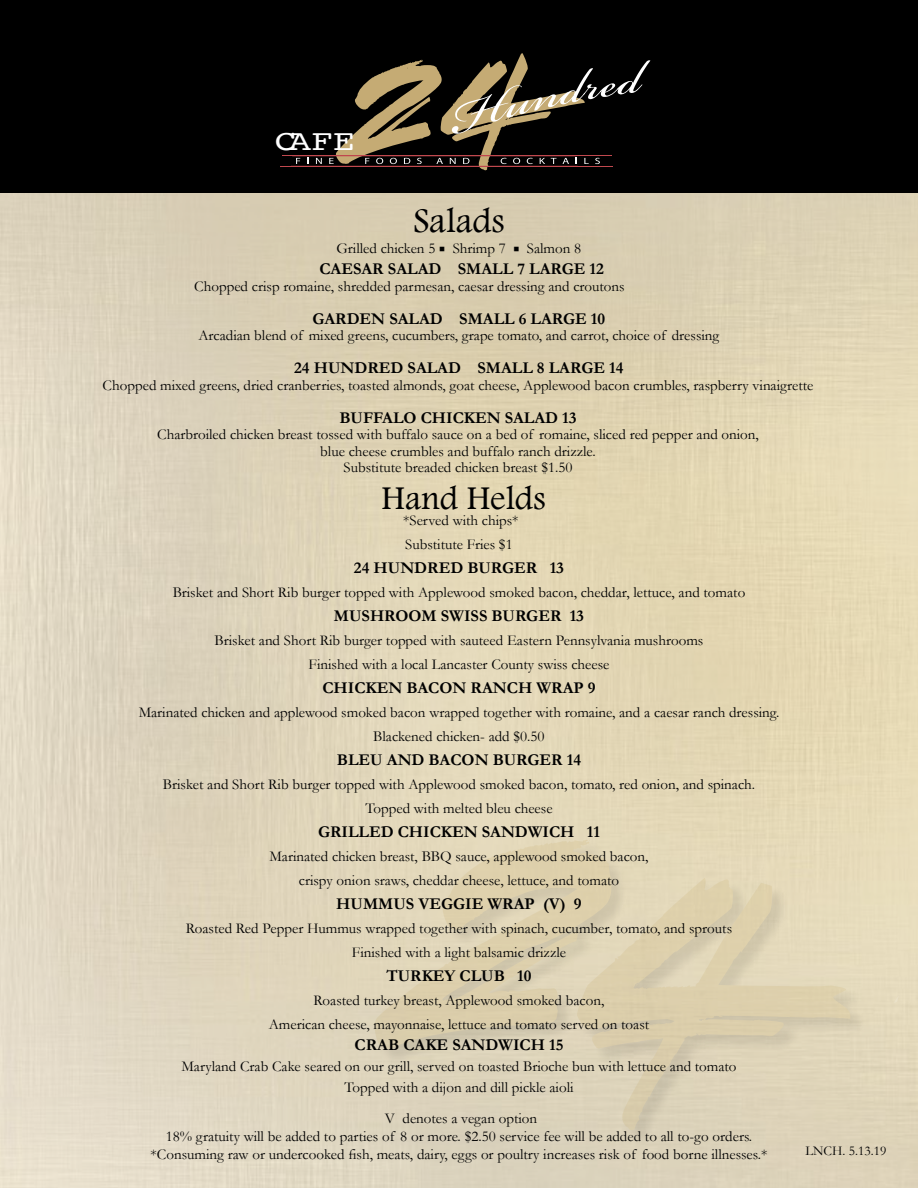
<style>
.page{position:relative;width:918px;height:1188px;background:#fff}
.page>*{position:absolute;margin:0;border:0;box-sizing:border-box;transform-origin:0 0}
.t1{font:36px "Footlight MT Light";color:#000}
.t2{font:34.5px "Footlight MT Light";color:#000}
.t3{font:28.95px "Courier";color:#fff;scale:1.27 1}
.t4{font:700 16.5px "Garamond";color:#000}
.t5{font:15px/24px "Garamond";color:#000;text-align:center}
.t6{font:13.5px "Garamond";color:#000}
</style>
<div class="page">
<img style="left:0;top:192px;width:918px;height:996px">
<div style="left:0;top:0;width:918px;height:192px;background:#000"></div>
<hr style="left:282px;top:155px;width:329px;height:1px;background:#c0484e">
<hr style="left:280px;top:166px;width:333px;height:1px;background:#c0484e">
<svg style="left:296px;top:158px;width:4px;height:6px"></svg>
<svg style="left:316px;top:158px;width:6px;height:6px"></svg>
<svg style="left:329px;top:53px;width:321px;height:117px"></svg>
<div style="left:375px;top:841px;width:542px;height:306px;background:#ded4bb"></div>
<svg style="left:369px;top:798px;width:254px;height:297px"></svg>
<svg style="left:551px;top:833px;width:330px;height:345px"></svg>
<svg style="left:894px;top:993px;width:17px;height:11px"></svg>
<svg style="left:440px;top:246px;width:4px;height:5px"></svg>
<svg style="left:514px;top:246px;width:5px;height:5px"></svg>
<h3 class="t3" style="left:275px;top:119px;width:65px">CAFE</h3>
<h1 class="t1" style="left:413px;top:199px;width:93px">Salads</h1>
<p class="t5" style="left:336px;top:236px;width:171px">Grilled chicken 5 Shrimp 7</p>
<p class="t5" style="left:527px;top:236px;width:56px">Salmon 8</p>
<p class="t4" style="left:319px;top:259px;width:286px">CAESAR SALAD SMALL 7 LARGE 12</p>
<p class="t5" style="left:194px;top:274px;width:432px">Chopped crisp romaine, shredded parmesan, caesar dressing and croutons</p>
<p class="t4" style="left:312px;top:309px;width:294px">GARDEN SALAD SMALL 6 LARGE 10</p>
<p class="t5" style="left:198px;top:323px;width:522px">Arcadian blend of mixed greens, cucumbers, grape tomato, and carrot, choice of dressing</p>
<p class="t4" style="left:294px;top:358px;width:331px">24 HUNDRED SALAD SMALL 8 LARGE 14</p>
<p class="t5" style="left:103px;top:373px;width:712px">Chopped mixed greens, dried cranberries, toasted almonds, goat cheese, Applewood bacon crumbles, raspberry vinaigrette</p>
<p class="t4" style="left:340px;top:408px;width:239px">BUFFALO CHICKEN SALAD 13</p>
<p class="t5" style="left:157px;top:426px;width:603px;line-height:16.5px">Charbroiled chicken breast tossed with buffalo sauce on a bed of romaine, sliced red pepper and onion, blue cheese crumbles and buffalo ranch drizzle.<br>Substitute breaded chicken breast $1.50</p>
<h2 class="t2" style="left:381px;top:477px;width:166px">Hand Helds</h2>
<p class="t5" style="left:403px;top:508px;width:117px;text-align:left">*Served with chips*<br>Substitute Fries $1</p>
<p class="t4" style="left:354px;top:558px;width:212px">24 HUNDRED BURGER 13</p>
<p class="t5" style="left:173px;top:580px;width:574px">Brisket and Short Rib burger topped with Applewood smoked bacon, cheddar, lettuce, and tomato</p>
<p class="t4" style="left:334px;top:606px;width:252px">MUSHROOM SWISS BURGER 13</p>
<p class="t5" style="left:215px;top:628px;width:490px">Brisket and Short Rib burger topped with sauteed Eastern Pennsylvania mushrooms<br>Finished with a local Lancaster County swiss cheese</p>
<p class="t4" style="left:322px;top:678px;width:275px">CHICKEN BACON RANCH WRAP 9</p>
<p class="t5" style="left:139px;top:700px;width:642px">Marinated chicken and applewood smoked bacon wrapped together with romaine, and a caesar ranch dressing.<br>Blackened chicken- add $0.50</p>
<p class="t4" style="left:337px;top:750px;width:246px">BLEU AND BACON BURGER 14</p>
<p class="t5" style="left:163px;top:772px;width:594px">Brisket and Short Rib burger topped with Applewood smoked bacon, tomato, red onion, and spinach.<br>Topped with melted bleu cheese</p>
<p class="t4" style="left:318px;top:822px;width:283px">GRILLED CHICKEN SANDWICH 11</p>
<p class="t5" style="left:269px;top:844px;width:381px">Marinated chicken breast, BBQ sauce, applewood smoked bacon, crispy onion sraws, cheddar cheese, lettuce, and tomato</p>
<p class="t4" style="left:336px;top:894px;width:247px">HUMMUS VEGGIE WRAP (V) 9</p>
<p class="t5" style="left:186px;top:916px;width:548px">Roasted Red Pepper Hummus wrapped together with spinach, cucumber, tomato, and sprouts<br>Finished with a light balsamic drizzle</p>
<p class="t4" style="left:386px;top:966px;width:147px">TURKEY CLUB 10</p>
<p class="t5" style="left:269px;top:988px;width:382px">Roasted turkey breast, Applewood smoked bacon,<br>American cheese, mayonnaise, lettuce and tomato served on toast</p>
<p class="t4" style="left:355px;top:1035px;width:210px">CRAB CAKE SANDWICH 15</p>
<p class="t5" style="left:181px;top:1056px;width:557px;line-height:21px">Maryland Crab Cake seared on our grill, served on toasted Brioche bun with lettuce and tomato<br>Topped with a dijon and dill pickle aioli</p>
<p class="t5" style="left:151px;top:1109px;width:618px;line-height:18px">V denotes a vegan option<br>18% gratuity will be added to parties of 8 or more. $2.50 service fee will be added to all to-go orders. *Consuming raw or undercooked fish, meats, dairy, eggs or poultry increases risk of food borne illnesses.*</p>
<p class="t6" style="left:805px;top:1143px;width:82px">LNCH. 5.13.19</p>
</div>
